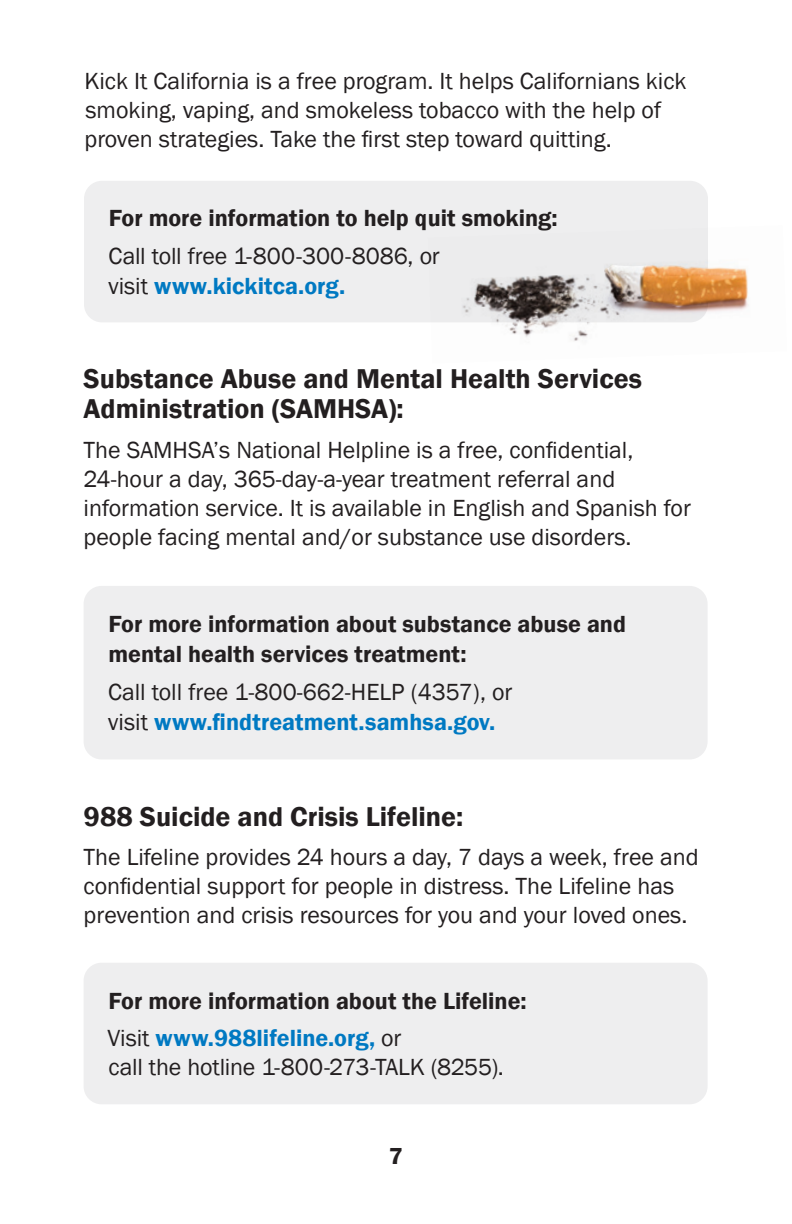
<style>
.page{position:relative;width:792px;height:1224px;background:#fff}
.page>*{position:absolute;margin:0;border:0;box-sizing:border-box;transform-origin:0 0}
.t1{font:600 28px/30px "Franklin Gothic";color:#231f20}
.t2{font:24px/29px "Franklin Gothic";color:#231f20}
.t3{font:600 24px/38px "Franklin Gothic";color:#231f20}
.t4{font:600 24px "Franklin Gothic";letter-spacing:.005em;color:#0079c2}
.t5{font:24px "Franklin Gothic URW Dem";color:#231f20}
.s1{font-weight:400}
.s2{font-weight:400;color:#231f20}
.s3{font-weight:600;color:#0079c2}
.s4{color:#0079c2}
</style>
<div class="page">
<div style="left:84px;top:181px;width:624px;height:141px;background:#eeeeef;border-radius:18px"></div>
<div style="left:84px;top:963px;width:624px;height:141px;background:#eeeeef;border-radius:18px"></div>
<div style="left:84px;top:586px;width:624px;height:173px;background:#eeeeef;border-radius:18px"></div>
<img style="left:462px;top:264px;width:287px;height:77px">
<p class="t2" style="left:84px;top:67px;width:604px">Kick It California is a free program. It helps Californians kick smoking, vaping, and smokeless tobacco with the help of proven strategies. Take the first step toward quitting.</p>
<p class="t3" style="left:109px;top:199px;width:451px">For more information to help quit smoking:<br><span class="s1">Call toll free 1-800-300-8086, or</span></p>
<p class="t4" style="left:108px;top:271px;width:239px"><span class="s2">visit</span> www.kickitca.org.</p>
<h3 class="t1" style="left:84px;top:364px;width:560px">Substance Abuse and Mental Health Services<br>Administration (SAMHSA):</h3>
<p class="t2" style="left:84px;top:436px;width:609px">The SAMHSA’s National Helpline is a free, confidential, 24-hour a day, 365-day-a-year treatment referral and information service. It is available in English and Spanish for people facing mental and/or substance use disorders.</p>
<p class="t3" style="left:108px;top:609px;width:519px;line-height:30px">For more information about substance abuse and mental health services treatment:</p>
<p class="t2" style="left:108px;top:678px;width:406px;line-height:30px">Call toll free 1-800-662-HELP (4357), or visit <span class="s3">www.findtreatment.samhsa.gov.</span></p>
<h3 class="t1" style="left:84px;top:802px;width:381px">988 Suicide and Crisis Lifeline:</h3>
<p class="t2" style="left:84px;top:843px;width:617px">The Lifeline provides 24 hours a day, 7 days a week, free and confidential support for people in distress. The Lifeline has prevention and crisis resources for you and your loved ones.</p>
<p class="t3" style="left:107px;top:983px;width:421px;line-height:37px">For more information about the Lifeline:<br><span class="s1">Visit</span> <span class="s4">www.988lifeline.org,</span> <span class="s1">or</span></p>
<p class="t2" style="left:109px;top:1053px;width:397px">call the hotline 1-800-273-TALK (8255).</p>
<p class="t5" style="left:389px;top:1142px;width:16px">7</p>
</div>
